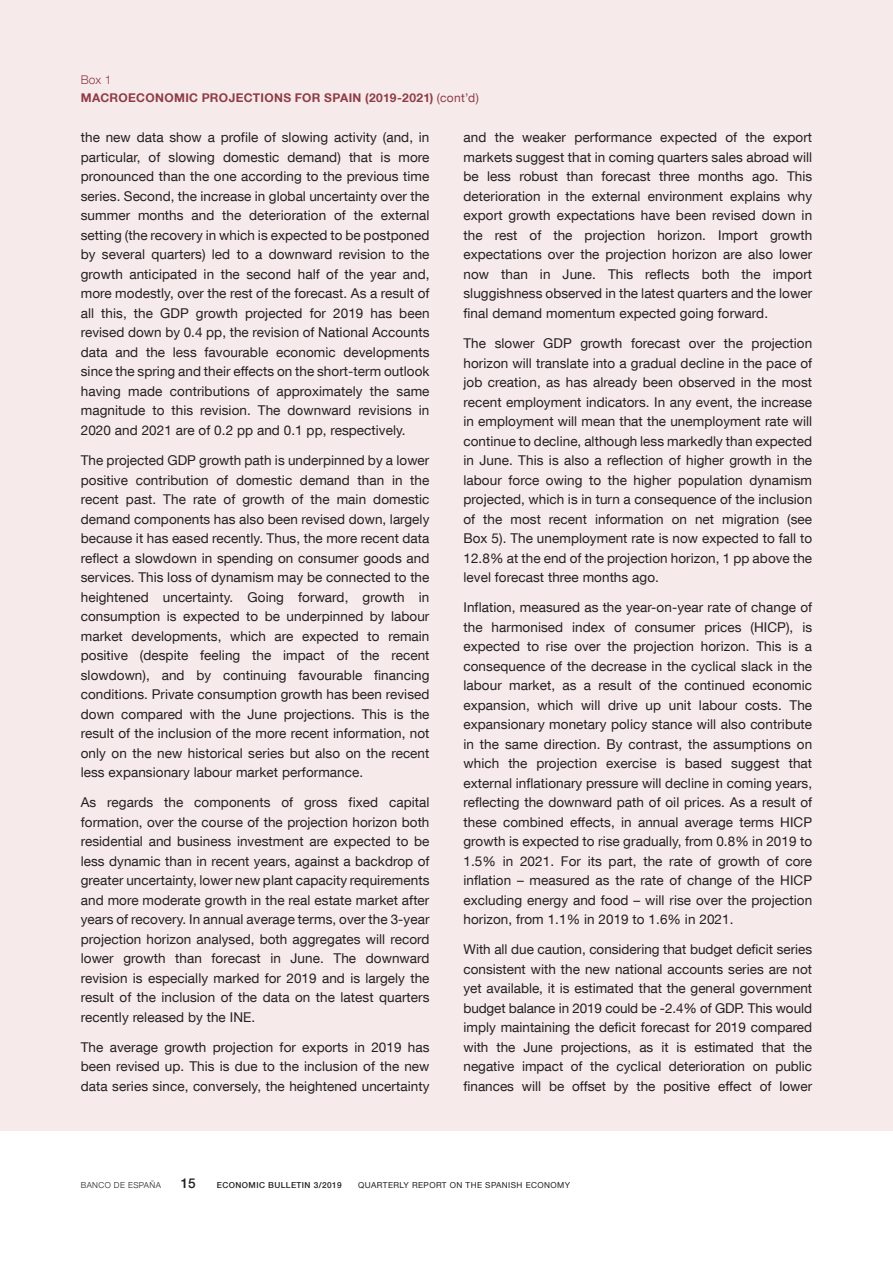
<style>
.page{position:relative;width:893px;height:1263px;background:#fff}
.page>*{position:absolute;margin:0;border:0;box-sizing:border-box;transform-origin:0 0}
.Texto_recuadro{font:13.5px/19.5px "Bd E Neue Helvetica";letter-spacing:.005em;color:#231f20;text-align:justify}
.t1{font:500 13.5px "Bd E Neue Helvetica";color:#231f20}
.Título_recuadro{font:700 12px "Bd E Neue Helvetica";letter-spacing:.03em;color:#8e3c45}
.Numero_recuadro{font:300 12px "Bd E Neue Helvetica";color:#8e3c45}
.t2{font:8.25px "Bd E Neue Helvetica";letter-spacing:.05em;color:#231f20}
.t3{font:500 8.25px "Bd E Neue Helvetica";letter-spacing:.05em;color:#231f20}
.t4{font:300 8.25px "Bd E Neue Helvetica";letter-spacing:.05em;color:#231f20}
.s1{font-weight:400}
</style>
<div class="page">
<div style="left:0;top:0;width:893px;height:1131px;background:#f7eaeb"></div>
<p class="Numero_recuadro" style="left:81px;top:72px;width:32px">Box 1</p>
<p class="Título_recuadro" style="left:81px;top:90px;width:399px">MACROECONOMIC PROJECTIONS FOR SPAIN (2019-2021) <span class="s1">(cont’d)</span></p>
<p class="Texto_recuadro" style="left:81px;top:128px;width:350px">the new data show a profile of slowing activity (and, in particular, of slowing domestic demand) that is more pronounced than the one according to the previous time series. Second, the increase in global uncertainty over the summer months and the deterioration of the external setting (the recovery in which is expected to be postponed by several quarters) led to a downward revision to the growth anticipated in the second half of the year and, more modestly, over the rest of the forecast. As a result of all this, the GDP growth projected for 2019 has been revised down by 0.4 pp, the revision of National Accounts data and the less favourable economic developments since the spring and their effects on the short-term outlook having made contributions of approximately the same magnitude to this revision. The downward revisions in 2020 and 2021 are of 0.2 pp and 0.1 pp, respectively.</p>
<p class="Texto_recuadro" style="left:81px;top:450px;width:350px">The projected GDP growth path is underpinned by a lower positive contribution of domestic demand than in the recent past. The rate of growth of the main domestic demand components has also been revised down, largely because it has eased recently. Thus, the more recent data reflect a slowdown in spending on consumer goods and services. This loss of dynamism may be connected to the heightened uncertainty. Going forward, growth in consumption is expected to be underpinned by labour market developments, which are expected to remain positive (despite feeling the impact of the recent slowdown), and by continuing favourable financing conditions. Private consumption growth has been revised down compared with the June projections. This is the result of the inclusion of the more recent information, not only on the new historical series but also on the recent less expansionary labour market performance.</p>
<p class="Texto_recuadro" style="left:81px;top:792px;width:350px">As regards the components of gross fixed capital formation, over the course of the projection horizon both residential and business investment are expected to be less dynamic than in recent years, against a backdrop of greater uncertainty, lower new plant capacity requirements and more moderate growth in the real estate market after years of recovery. In annual average terms, over the 3-year projection horizon analysed, both aggregates will record lower growth than forecast in June. The downward revision is especially marked for 2019 and is largely the result of the inclusion of the data on the latest quarters recently released by the INE.</p>
<p class="Texto_recuadro" style="left:81px;top:1037px;width:350px">The average growth projection for exports in 2019 has been revised up. This is due to the inclusion of the new data series since, conversely, the heightened uncertainty</p>
<p class="Texto_recuadro" style="left:463px;top:128px;width:350px">and the weaker performance expected of the export markets suggest that in coming quarters sales abroad will be less robust than forecast three months ago. This deterioration in the external environment explains why export growth expectations have been revised down in the rest of the projection horizon. Import growth expectations over the projection horizon are also lower now than in June. This reflects both the import sluggishness observed in the latest quarters and the lower final demand momentum expected going forward.</p>
<p class="Texto_recuadro" style="left:463px;top:333px;width:350px">The slower GDP growth forecast over the projection horizon will translate into a gradual decline in the pace of job creation, as has already been observed in the most recent employment indicators. In any event, the increase in employment will mean that the unemployment rate will continue to decline, although less markedly than expected in June. This is also a reflection of higher growth in the labour force owing to the higher population dynamism projected, which is in turn a consequence of the inclusion of the most recent information on net migration (see Box 5). The unemployment rate is now expected to fall to 12.8% at the end of the projection horizon, 1 pp above the level forecast three months ago.</p>
<p class="Texto_recuadro" style="left:463px;top:597px;width:350px">Inflation, measured as the year-on-year rate of change of the harmonised index of consumer prices (HICP), is expected to rise over the projection horizon. This is a consequence of the decrease in the cyclical slack in the labour market, as a result of the continued economic expansion, which will drive up unit labour costs. The expansionary monetary policy stance will also contribute in the same direction. By contrast, the assumptions on which the projection exercise is based suggest that external inflationary pressure will decline in coming years, reflecting the downward path of oil prices. As a result of these combined effects, in annual average terms HICP growth is expected to rise gradually, from 0.8% in 2019 to 1.5% in 2021. For its part, the rate of growth of core inflation – measured as the rate of change of the HICP excluding energy and food – will rise over the projection horizon, from 1.1% in 2019 to 1.6% in 2021.</p>
<p class="Texto_recuadro" style="left:463px;top:939px;width:350px">With all due caution, considering that budget deficit series consistent with the new national accounts series are not yet available, it is estimated that the general government budget balance in 2019 could be -2.4% of GDP. This would imply maintaining the deficit forecast for 2019 compared with the June projections, as it is estimated that the negative impact of the cyclical deterioration on public finances will be offset by the positive effect of lower</p>
<p class="t4" style="left:81px;top:1180px;width:82px">BANCO DE ESPAÑA</p>
<p class="t1" style="left:181px;top:1175px;width:16px">15</p>
<p class="t3" style="left:217px;top:1180px;width:126px">ECONOMIC BULLETIN 3/2019</p>
<p class="t2" style="left:358px;top:1180px;width:214px">QUARTERLY REPORT ON THE SPANISH ECONOMY</p>
</div>
